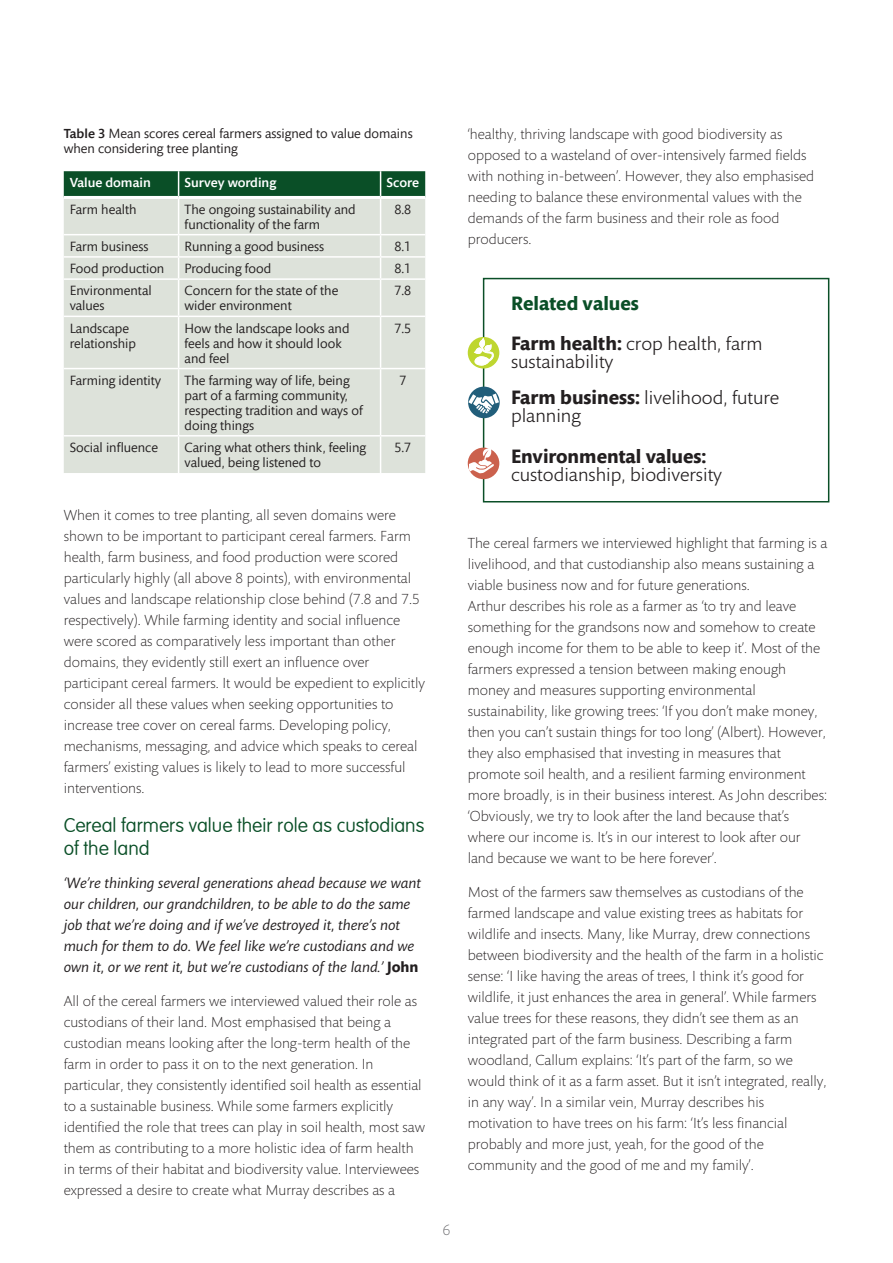
<style>
.page{position:relative;width:893px;height:1263px;background:#fff}
.page>*{position:absolute;margin:0;border:0;box-sizing:border-box;transform-origin:0 0}
.Box_text{font:19.5px/18px "Mundo Sans Pro";color:#231f20}
.Heading_3{font:300 19.5px/22.5px "VAG Rounded Next";color:#0a4f27}
.Heading_3-2{font:700 19.5px "Mundo Sans Pro";color:#0a4f27}
.Body_text{font:300 15px/21px "Mundo Sans Pro";color:#231f20}
.Body_text-2{font:italic 15px/21px "Mundo Sans Pro";color:#231f20}
.t1{font:300 15px "Mundo Sans Pro";color:#636366}
.Table_body_left{font:13.5px/15px "Mundo Sans Pro";color:#231f20}
.Body_text-3{font:13.5px/15px "Mundo Sans Pro";color:#231f20}
.Table_column_heading_left{font:500 13.5px "Mundo Sans Pro";color:#fff}
.Table_body_centred{font:13.5px "Mundo Sans Pro";color:#231f20}
.s1{font-weight:500}
.s2{font-weight:700;font-style:normal}
.s3{font-weight:700}
</style>
<div class="page">
<div style="left:483px;top:278px;width:346px;height:224px;border:2px solid #0a4f27"></div>
<div style="left:468px;top:387px;width:32px;height:31px;background:#215e7a;border-radius:50%"></div>
<svg style="left:468px;top:394px;width:31px;height:19px"></svg>
<div style="left:468px;top:337px;width:31px;height:32px;background:#bed630;border-radius:50%"></div>
<svg style="left:474px;top:338px;width:20px;height:27px"></svg>
<div style="left:468px;top:448px;width:31px;height:31px;background:#cb614d;border-radius:50%"></div>
<svg style="left:469px;top:446px;width:25px;height:27px"></svg>
<div style="left:64px;top:199px;width:361px;height:274px;background:#dde2da"></div>
<svg style="left:64px;top:171px;width:361px;height:25px;background:#0e522b"></svg>
<hr style="left:178px;top:199px;width:1px;height:35px;background:#fff">
<hr style="left:380px;top:199px;width:1px;height:35px;background:#fff">
<hr style="left:64px;top:234px;width:115px;height:1px;background:#fff">
<hr style="left:179px;top:234px;width:202px;height:1px;background:#fff">
<hr style="left:381px;top:234px;width:44px;height:1px;background:#fff">
<hr style="left:64px;top:256px;width:115px;height:2px;background:#fff">
<hr style="left:179px;top:256px;width:202px;height:2px;background:#fff">
<svg style="left:178px;top:235px;width:1px;height:43px"></svg>
<hr style="left:381px;top:256px;width:44px;height:2px;background:#fff">
<svg style="left:380px;top:235px;width:1px;height:43px"></svg>
<hr style="left:64px;top:278px;width:115px;height:2px;background:#fff">
<hr style="left:179px;top:278px;width:202px;height:2px;background:#fff">
<hr style="left:178px;top:280px;width:1px;height:36px;background:#fff">
<hr style="left:381px;top:278px;width:44px;height:2px;background:#fff">
<hr style="left:380px;top:280px;width:1px;height:36px;background:#fff">
<hr style="left:64px;top:316px;width:115px;height:1px;background:#fff">
<hr style="left:179px;top:316px;width:202px;height:1px;background:#fff">
<hr style="left:178px;top:317px;width:1px;height:51px;background:#fff">
<hr style="left:381px;top:316px;width:44px;height:1px;background:#fff">
<hr style="left:380px;top:317px;width:1px;height:51px;background:#fff">
<hr style="left:64px;top:368px;width:115px;height:1px;background:#fff">
<hr style="left:179px;top:368px;width:202px;height:1px;background:#fff">
<hr style="left:178px;top:369px;width:1px;height:66px;background:#fff">
<hr style="left:381px;top:368px;width:44px;height:1px;background:#fff">
<hr style="left:380px;top:369px;width:1px;height:66px;background:#fff">
<hr style="left:64px;top:435px;width:115px;height:1px;background:#fff">
<hr style="left:179px;top:435px;width:202px;height:1px;background:#fff">
<hr style="left:178px;top:436px;width:1px;height:37px;background:#fff">
<hr style="left:381px;top:435px;width:44px;height:1px;background:#fff">
<hr style="left:380px;top:436px;width:1px;height:37px;background:#fff">
<p class="Body_text-3" style="left:64px;top:126px;width:350px"><span class="s1">Table 3</span> Mean scores cereal farmers assigned to value domains when considering tree planting</p>
<p class="Table_column_heading_left" style="left:70px;top:174px;width:83px">Value domain</p>
<p class="Table_column_heading_left" style="left:185px;top:174px;width:93px">Survey wording</p>
<p class="Table_column_heading_left" style="left:387px;top:174px;width:34px">Score</p>
<p class="Table_body_left" style="left:70px;top:201px;width:68px">Farm health</p>
<p class="Table_body_left" style="left:185px;top:201px;width:173px">The ongoing sustainability and functionality of the farm</p>
<p class="Table_body_centred" style="left:394px;top:200px;width:18px">8.8</p>
<p class="Table_body_left" style="left:70px;top:239px;width:80px">Farm business</p>
<p class="Table_body_left" style="left:185px;top:239px;width:141px">Running a good business</p>
<p class="Table_body_centred" style="left:394px;top:238px;width:18px">8.1</p>
<p class="Table_body_left" style="left:70px;top:261px;width:96px">Food production</p>
<p class="Table_body_left" style="left:185px;top:261px;width:88px">Producing food</p>
<p class="Table_body_centred" style="left:394px;top:260px;width:18px">8.1</p>
<p class="Table_body_left" style="left:70px;top:283px;width:83px">Environmental values</p>
<p class="Table_body_left" style="left:185px;top:283px;width:155px">Concern for the state of the wider environment</p>
<p class="Table_body_centred" style="left:394px;top:282px;width:18px">7.8</p>
<p class="Table_body_left" style="left:70px;top:320px;width:68px">Landscape relationship</p>
<p class="Table_body_left" style="left:185px;top:320px;width:166px">How the landscape looks and feels and how it should look and feel</p>
<p class="Table_body_centred" style="left:394px;top:319px;width:18px">7.5</p>
<p class="Table_body_left" style="left:70px;top:373px;width:93px">Farming identity</p>
<p class="Table_body_left" style="left:185px;top:373px;width:180px">The farming way of life, being part of a farming community, respecting tradition and ways of doing things</p>
<p class="Table_body_centred" style="left:399px;top:372px;width:9px">7</p>
<p class="Table_body_left" style="left:70px;top:440px;width:90px">Social influence</p>
<p class="Table_body_left" style="left:185px;top:440px;width:183px">Caring what others think, feeling valued, being listened to</p>
<p class="Table_body_centred" style="left:394px;top:439px;width:18px">5.7</p>
<p class="Body_text" style="left:64px;top:504px;width:363px">When it comes to tree planting, all seven domains were shown to be important to participant cereal farmers. Farm health, farm business, and food production were scored particularly highly (all above 8 points), with environmental values and landscape relationship close behind (7.8 and 7.5 respectively). While farming identity and social influence were scored as comparatively less important than other domains, they evidently still exert an influence over participant cereal farmers. It would be expedient to explicitly consider all these values when seeking opportunities to increase tree cover on cereal farms. Developing policy, mechanisms, messaging, and advice which speaks to cereal farmers’ existing values is likely to lead to more successful interventions.</p>
<h4 class="Heading_3" style="left:64px;top:815px;width:362px">Cereal farmers value their role as custodians of the land</h4>
<p class="Body_text-2" style="left:64px;top:873px;width:359px">‘We’re thinking several generations ahead because we want our children, our grandchildren, to be able to do the same job that we’re doing and if we’ve destroyed it, there’s not much for them to do. We feel like we’re custodians and we own it, or we rent it, but we’re custodians of the land.’ <span class="s2">John</span></p>
<p class="Body_text" style="left:64px;top:990px;width:363px">All of the cereal farmers we interviewed valued their role as custodians of their land. Most emphasised that being a custodian means looking after the long-term health of the farm in order to pass it on to the next generation. In particular, they consistently identified soil health as essential to a sustainable business. While some farmers explicitly identified the role that trees can play in soil health, most saw them as contributing to a more holistic idea of farm health in terms of their habitat and biodiversity value. Interviewees expressed a desire to create what Murray describes as a</p>
<p class="Body_text" style="left:468px;top:123px;width:348px">‘healthy, thriving landscape with good biodiversity as opposed to a wasteland of over-intensively farmed fields with nothing in-between’. However, they also emphasised needing to balance these environmental values with the demands of the farm business and their role as food producers.</p>
<h4 class="Heading_3-2" style="left:511px;top:291px;width:129px">Related values</h4>
<p class="Box_text" style="left:511px;top:335px;width:253px"><span class="s3">Farm health:</span> crop health, farm sustainability</p>
<p class="Box_text" style="left:511px;top:389px;width:270px"><span class="s3">Farm business:</span> livelihood, future planning</p>
<p class="Box_text" style="left:511px;top:447px;width:213px"><span class="s3">Environmental values: </span>custodianship, biodiversity</p>
<p class="Body_text" style="left:468px;top:532px;width:361px">The cereal farmers we interviewed highlight that farming is a livelihood, and that custodianship also means sustaining a viable business now and for future generations.<br>Arthur describes his role as a farmer as ‘to try and leave something for the grandsons now and somehow to create enough income for them to be able to keep it’. Most of the farmers expressed a tension between making enough money and measures supporting environmental sustainability, like growing trees: ‘If you don’t make money, then you can’t sustain things for too long’ (Albert). However, they also emphasised that investing in measures that promote soil health, and a resilient farming environment more broadly, is in their business interest. As John describes: ‘Obviously, we try to look after the land because that’s where our income is. It’s in our interest to look after our land because we want to be here forever’.</p>
<p class="Body_text" style="left:468px;top:881px;width:360px">Most of the farmers saw themselves as custodians of the farmed landscape and value existing trees as habitats for wildlife and insects. Many, like Murray, drew connections between biodiversity and the health of the farm in a holistic sense: ‘I like having the areas of trees, I think it’s good for wildlife, it just enhances the area in general’. While farmers value trees for these reasons, they didn’t see them as an integrated part of the farm business. Describing a farm woodland, Callum explains: ‘It’s part of the farm, so we would think of it as a farm asset. But it isn’t integrated, really, in any way’. In a similar vein, Murray describes his motivation to have trees on his farm: ‘It’s less financial probably and more just, yeah, for the good of the community and the good of me and my family’.</p>
<p class="t1" style="left:443px;top:1220px;width:9px">6</p>
</div>
